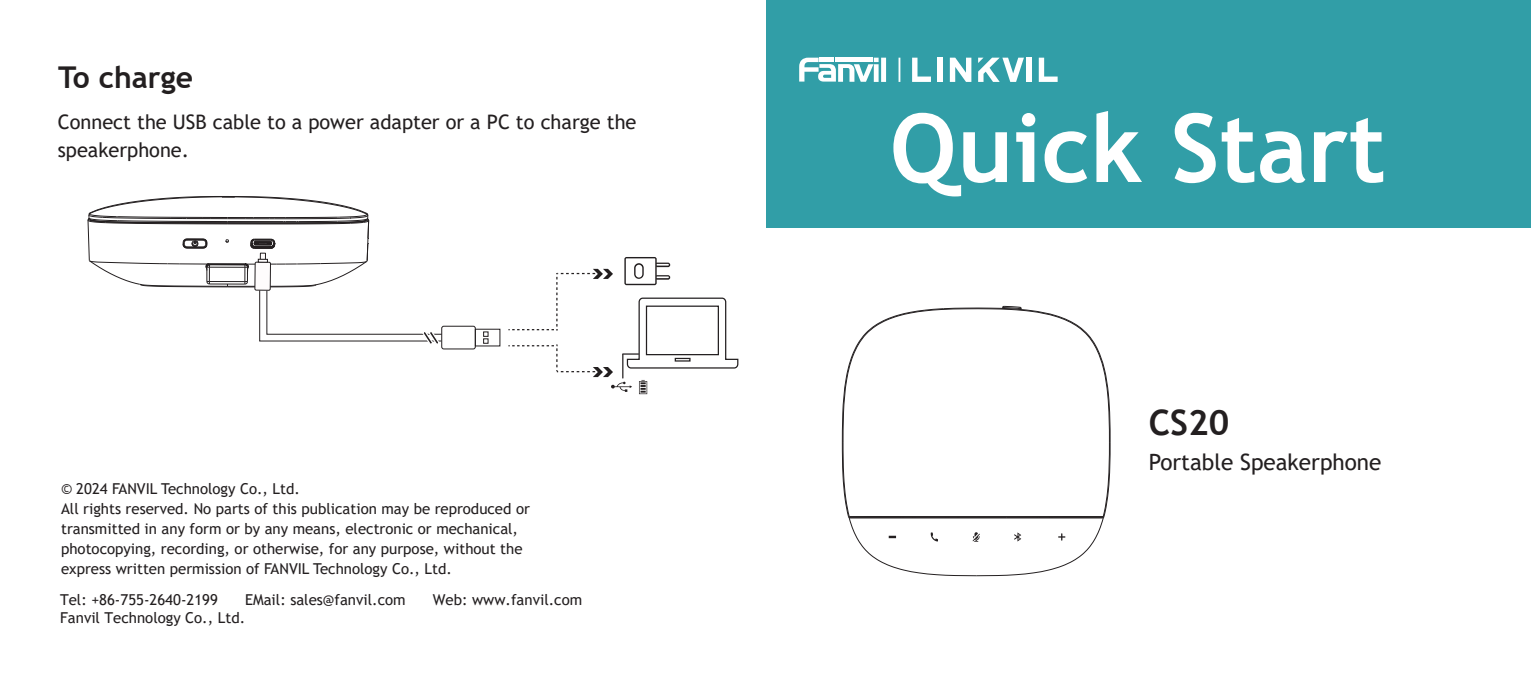
<style>
.page{position:relative;width:1531px;height:681px;background:#fff}
.page>*{position:absolute;margin:0;border:0;box-sizing:border-box;transform-origin:0 0}
.t1{font:700 95px "Trebuchet MS";color:#fff}
.t2{font:700 35px "Trebuchet MS";color:#231f20}
.t3{font:700 30px "Trebuchet MS";color:#231f20}
.t4{font:22.5px "Trebuchet MS";color:#231f20}
.t5{font:20px/27.5px "Trebuchet MS";color:#231f20}
.t6{font:15px/20px "Trebuchet MS";color:#231f20}
</style>
<div class="page">
<div style="left:767px;top:0;width:764px;height:228px;background:#319ea7"></div>
<svg style="left:799px;top:58px;width:87px;height:24px"></svg>
<hr style="left:820px;top:58px;width:14px;height:4px;background:#fff">
<hr style="left:898px;top:58px;width:2px;height:24px;background:#fff">
<div style="left:1026px;top:58px;width:6px;height:24px;background:#fff"></div>
<svg style="left:1039px;top:58px;width:18px;height:24px"></svg>
<div style="left:938px;top:58px;width:5px;height:24px;background:#fff"></div>
<svg style="left:912px;top:58px;width:19px;height:24px"></svg>
<svg style="left:950px;top:58px;width:21px;height:24px"></svg>
<svg style="left:978px;top:58px;width:46px;height:24px"></svg>
<div style="left:441px;top:326px;width:35px;height:23px;border:1px solid #231f20;border-radius:2px"></div>
<svg style="left:483px;top:331px;width:5px;height:12px"></svg>
<svg style="left:842px;top:305px;width:269px;height:271px"></svg>
<svg style="left:508px;top:257px;width:231px;height:137px"></svg>
<svg style="left:87px;top:196px;width:356px;height:150px"></svg>
<h3 class="t3" style="left:58px;top:58px;width:136px">To charge</h3>
<h3 class="t5" style="left:58px;top:108px;width:580px">Connect the USB cable to a power adapter or a PC to charge the speakerphone.</h3>
<p class="t6" style="left:61px;top:478px;width:470px">© 2024 FANVIL Technology Co., Ltd.<br>All rights reserved. No parts of this publication may be reproduced or transmitted in any form or by any means, electronic or mechanical, photocopying, recording, or otherwise, for any purpose, without the express written permission of FANVIL Technology Co., Ltd.</p>
<p class="t6" style="left:60px;top:589px;width:159px">Tel: +86-755-2640-2199</p>
<p class="t6" style="left:245px;top:589px;width:162px">EMail: sales@fanvil.com</p>
<p class="t6" style="left:433px;top:589px;width:151px">Web: www.fanvil.com</p>
<p class="t6" style="left:60px;top:607px;width:187px">Fanvil Technology Co., Ltd.</p>
<h1 class="t1" style="left:890px;top:89px;width:498px">Quick Start</h1>
<h2 class="t2" style="left:1149px;top:400px;width:82px">CS20</h2>
<h3 class="t4" style="left:1149px;top:448px;width:234px">Portable Speakerphone</h3>
</div>
